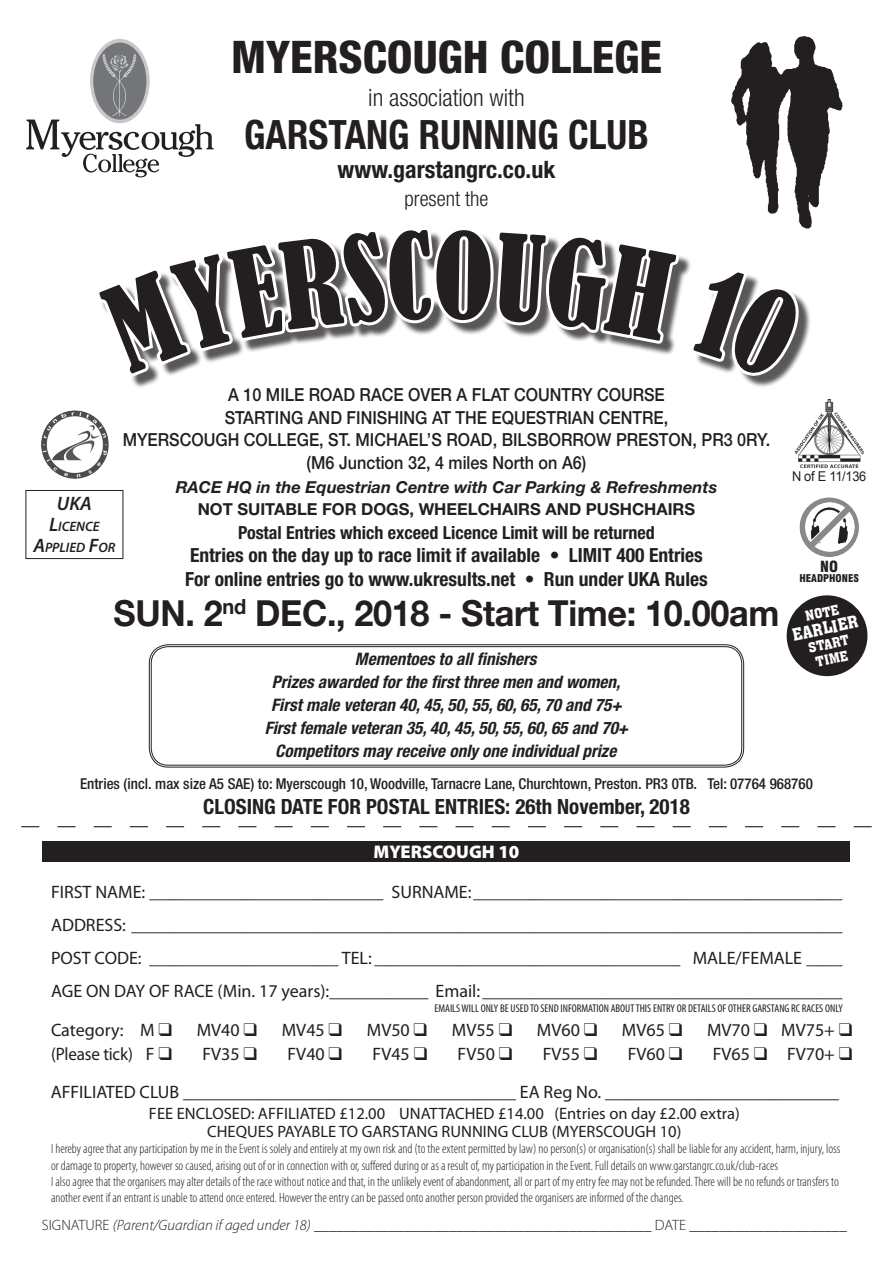
<style>
.page{position:relative;width:893px;height:1263px;background:#fff}
.page>*{position:absolute;margin:0;border:0;box-sizing:border-box;transform-origin:0 0}
.t1{font:800 condensed 45px "Helvetica Neue";color:#231f20}
.t2{font:700 condensed 40.5px "Helvetica Neue";color:#231f20;scale:.95 1}
.t3{font:700 36px "Helvetica Neue";letter-spacing:-.01em;color:#231f20;scale:.95 1}
.t4{font:700 condensed 24px "Helvetica Neue";color:#231f20}
.t5{font:300 condensed 24px "Helvetica Neue";color:#231f20}
.t6{font:700 condensed 21px "Helvetica Neue";color:#231f20}
.t7{font:300 condensed 21px "Helvetica Neue";color:#231f20}
.t8{font:700 condensed 19.5px/23.4px "Helvetica Neue";color:#231f20}
.t9{font:italic 600 19.5px "Myriad Pro";color:#231f20}
.t10{font:900 18.3px "Myriad Pro";color:#fff}
.t11{font:18px/33px "Myriad Pro";color:#231f20;text-align:justify}
.t12{font:500 18px/22.5px "Helvetica Neue";color:#231f20;text-align:center;scale:.9 1}
.t13{font:700 condensed 18px "Helvetica Neue";color:#231f20}
.t14{font:18px "Myriad Pro";color:#231f20;scale:.95 1}
.t15{font:italic 700 condensed 17.25px/22.8px "Helvetica Neue";color:#231f20;text-align:center}
.t16{font:16.5px/18px "Myriad Pro";color:#231f20;text-align:center}
.t17{font:italic 700 16.5px "Helvetica Neue";color:#231f20}
.t18{font:700 16.5px "Helvetica Neue";color:#231f20}
.t19{font:16.5px "Aachen BT";color:#fff}
.t20{font:300 15px "Myriad Pro";color:#231f20}
.t21{font:500 condensed 15px "Helvetica Neue";color:#231f20}
.t22{font:900 condensed 15px "Swiss 721 BT";color:#231f20}
.t23{font:italic 600 13.65px/21px "Myriad Pro";color:#231f20;text-align:center}
.t24{font:300 condensed 13.5px/16.2px "Myriad Pro";color:#231f20}
.t25{font:13.5px/15px "Aachen BT";color:#fff;text-align:center}
.t26{font:13.5px "Arial";letter-spacing:-.02em;color:#231f20;scale:.95 1}
.t27{font:condensed 11.25px "Myriad Pro";color:#231f20}
.t28{font:900 condensed 10.5px "Swiss 721 BT";color:#231f20}
.s1{font-size:19.5px}
.s2{font-style:italic}
</style>
<div class="page">
<div style="left:149px;top:644px;width:595px;height:123px;border:1px solid #231f20;border-radius:19px"></div>
<div style="left:151px;top:646px;width:591px;height:120px;border:1px solid #231f20;border-radius:17px"></div>
<div style="left:43px;top:841px;width:807px;height:20px;background:#231f20"></div>
<svg style="left:21px;top:826px;width:851px;height:1px"></svg>
<img style="left:807px;top:37px;width:36px;height:192px">
<div style="left:26px;top:490px;width:97px;height:69px;border:1px solid #231f20"></div>
<div style="left:787px;top:595px;width:80px;height:81px;background:#231f20;border-radius:50%"></div>
<img style="left:41px;top:410px;width:68px;height:69px">
<img style="left:794px;top:400px;width:70px;height:67px">
<img style="left:799px;top:497px;width:60px;height:60px;border-radius:30px">
<svg style="left:219px;top:644px;width:71px;height:218px"></svg>
<svg style="left:26px;top:36px;width:781px;height:346px"></svg>
<h1 class="t1" style="left:231px;top:29px;width:432px">MYERSCOUGH COLLEGE</h1>
<h3 class="t5" style="left:368px;top:83px;width:158px">in association with</h3>
<h2 class="t2" style="left:244px;top:110px;width:427px">GARSTANG RUNNING CLUB</h2>
<h3 class="t4" style="left:338px;top:154px;width:219px">www.garstangrc.co.uk</h3>
<h3 class="t7" style="left:404px;top:187px;width:85px">present the</h3>
<h3 class="t12" style="left:123px;top:383px;width:721px">A 10 MILE ROAD RACE OVER A FLAT COUNTRY COURSE<br>STARTING AND FINISHING AT THE EQUESTRIAN CENTRE,<br>MYERSCOUGH COLLEGE, ST. MICHAEL’S ROAD, BILSBORROW PRESTON, PR3 0RY. (M6 Junction 32, 4 miles North on A6)</h3>
<p class="t17" style="left:176px;top:476px;width:543px">RACE HQ in the Equestrian Centre with Car Parking &amp; Refreshments</p>
<p class="t18" style="left:198px;top:499px;width:499px">NOT SUITABLE FOR DOGS, WHEELCHAIRS AND PUSHCHAIRS</p>
<h3 class="t13" style="left:238px;top:522px;width:418px">Postal Entries which exceed Licence Limit will be returned</h3>
<h3 class="t8" style="left:185px;top:543px;width:524px">Entries on the day up to race limit if available • LIMIT 400 Entries<br>For online entries go to www.ukresults.net • Run under UKA Rules</h3>
<h3 class="t3" style="left:114px;top:591px;width:702px">SUN. 2<sup>nd</sup> DEC., 2018 - Start Time: 10.00am</h3>
<h3 class="t9" style="left:57px;top:493px;width:36px">UKA</h3>
<p class="t23" style="left:33px;top:516px;width:84px"><span class="s1">L</span>ICENCE<br><span class="s1">A</span>PPLIED <span class="s1">F</span>OR</p>
<p class="t15" style="left:265px;top:647px;width:365px">Mementoes to all finishers<br>Prizes awarded for the first three men and women, First male veteran 40, 45, 50, 55, 60, 65, 70 and 75+ First female veteran 35, 40, 45, 50, 55, 60, 65 and 70+ Competitors may receive only one individual prize</p>
<p class="t26" style="left:792px;top:468px;width:80px">N of E 11/136</p>
<p class="t22" style="left:820px;top:557px;width:19px">NO</p>
<p class="t28" style="left:799px;top:572px;width:61px">HEADPHONES</p>
<p class="t25" style="left:804px;top:609px;width:36px;rotate:-12deg">NOTE</p>
<p class="t19" style="left:790px;top:625px;width:68px;rotate:-12deg">EARLIER</p>
<p class="t25" style="left:807px;top:640px;width:43px;rotate:-12deg">START<br>TIME</p>
<p class="t21" style="left:80px;top:774px;width:734px">Entries (incl. max size A5 SAE) to: Myerscough 10, Woodville, Tarnacre Lane, Churchtown, Preston. PR3 0TB. Tel: 07764 968760</p>
<h3 class="t6" style="left:203px;top:793px;width:488px">CLOSING DATE FOR POSTAL ENTRIES: 26th November, 2018</h3>
<h3 class="t10" style="left:374px;top:841px;width:147px">MYERSCOUGH 10</h3>
<p class="t11" style="left:51px;top:876px;width:793px">FIRST NAME: __________________________ SURNAME:_________________________________________ ADDRESS: _______________________________________________________________________________ POST CODE: _____________________ TEL: __________________________________ MALE/FEMALE ____ AGE ON DAY OF RACE (Min. 17 years):___________ Email:________________________________________</p>
<h3 class="t11" style="left:51px;top:1014px;width:123px">Category: M ❑</h3>
<h3 class="t11" style="left:197px;top:1014px;width:62px">MV40 ❑</h3>
<h3 class="t11" style="left:282px;top:1014px;width:62px">MV45 ❑</h3>
<h3 class="t11" style="left:367px;top:1014px;width:62px">MV50 ❑</h3>
<h3 class="t11" style="left:452px;top:1014px;width:62px">MV55 ❑</h3>
<h3 class="t11" style="left:537px;top:1014px;width:62px">MV60 ❑</h3>
<h3 class="t11" style="left:622px;top:1014px;width:62px">MV65 ❑</h3>
<h3 class="t11" style="left:707px;top:1014px;width:147px">MV70 ❑ MV75+ ❑</h3>
<h3 class="t14" style="left:51px;top:1044px;width:129px">(Please tick) F ❑</h3>
<h3 class="t11" style="left:202px;top:1038px;width:56px">FV35 ❑</h3>
<h3 class="t11" style="left:288px;top:1038px;width:56px">FV40 ❑</h3>
<h3 class="t11" style="left:373px;top:1038px;width:56px">FV45 ❑</h3>
<h3 class="t11" style="left:458px;top:1038px;width:56px">FV50 ❑</h3>
<h3 class="t11" style="left:543px;top:1038px;width:56px">FV55 ❑</h3>
<h3 class="t11" style="left:628px;top:1038px;width:56px">FV60 ❑</h3>
<p class="t27" style="left:434px;top:1002px;width:410px">EMAILS WILL ONLY BE USED TO SEND INFORMATION ABOUT THIS ENTRY OR DETAILS OF OTHER GARSTANG RC RACES ONLY</p>
<h3 class="t11" style="left:51px;top:1035px;width:803px;line-height:38.1px;text-indent:662px">FV65 ❑ FV70+ ❑<br>AFFILIATED CLUB _____________________________________ EA Reg No. __________________________</h3>
<p class="t16" style="left:149px;top:1105px;width:592px">FEE ENCLOSED: AFFILIATED £12.00 UNATTACHED £14.00 (Entries on day £2.00 extra)<br>CHEQUES PAYABLE TO GARSTANG RUNNING CLUB (MYERSCOUGH 10)</p>
<p class="t24" style="left:51px;top:1141px;width:791px">I hereby agree that any participation by me in the Event is solely and entirely at my own risk and (to the extent permitted by law) no person(s) or organisation(s) shall be liable for any accident, harm, injury, loss or damage to property, however so caused, arising out of or in connection with or, suffered during or as a result of, my participation in the Event. Full details on www.garstangrc.co.uk/club-races<br>I also agree that the organisers may alter details of the race without notice and that, in the unlikely event of abandonment, all or part of my entry fee may not be refunded. There will be no refunds or transfers to another event if an entrant is unable to attend once entered. However the entry can be passed onto another person provided the organisers are informed of the changes.</p>
<p class="t20" style="left:42px;top:1217px;width:806px">SIGNATURE <span class="s2">(Parent/Guardian if aged under 18)</span> _____________________________________________ DATE _____________________</p>
</div>
